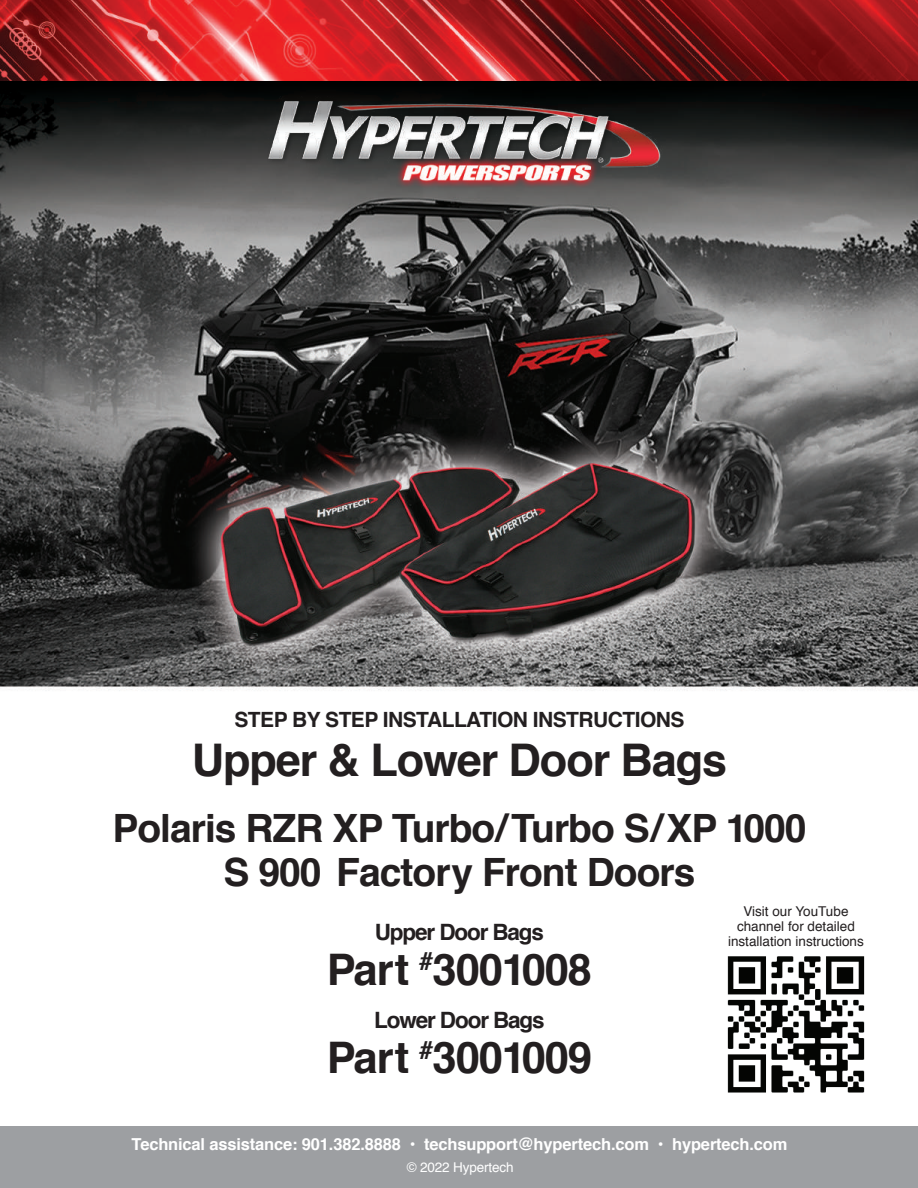
<style>
.page{position:relative;width:918px;height:1188px;background:#fff}
.page>*{position:absolute;margin:0;border:0;box-sizing:border-box;transform-origin:0 0}
.t1{font:700 45px "Helvetica";letter-spacing:-.025em;color:#231f20}
.t2{font:700 43.5px "Helvetica";letter-spacing:-.025em;color:#231f20}
.t3{font:700 39px/43.5px "Helvetica";letter-spacing:-.025em;color:#231f20;text-align:center}
.t4{font:700 22.5px "Helvetica";letter-spacing:-.05em;color:#231f20}
.t5{font:700 21px "Helvetica";letter-spacing:-.025em;color:#231f20}
.t6{font:700 16.5px "Helvetica";letter-spacing:-.01em;color:#fff}
.t7{font:13.5px/15px "Helvetica";color:#231f20;text-align:center}
.t8{font:13.5px "Helvetica";letter-spacing:-.01em;color:#fff}
</style>
<div class="page">
<img style="left:0;top:81px;width:918px;height:610px">
<img style="left:0;top:0;width:918px;height:81px">
<img style="left:262px;top:90px;width:405px;height:100px">
<img style="left:727px;top:956px;width:138px;height:137px">
<div style="left:0;top:1126px;width:918px;height:62px;background:#9d9fa2"></div>
<p class="t5" style="left:234px;top:702px;width:452px">STEP BY STEP INSTALLATION INSTRUCTIONS</p>
<h1 class="t1" style="left:192px;top:724px;width:537px">Upper &amp; Lower Door Bags</h1>
<h3 class="t3" style="left:112px;top:807px;width:696px">Polaris RZR XP Turbo/Turbo S/XP 1000<br>S 900 Factory Front Doors</h3>
<h3 class="t4" style="left:375px;top:914px;width:171px">Upper Door Bags</h3>
<h2 class="t2" style="left:327px;top:934px;width:267px">Part <sup>#</sup>3001008</h2>
<h3 class="t4" style="left:374px;top:1002px;width:172px">Lower Door Bags</h3>
<h2 class="t2" style="left:327px;top:1023px;width:267px">Part <sup>#</sup>3001009</h2>
<p class="t7" style="left:728px;top:904px;width:137px">Visit our YouTube channel for detailed installation instructions</p>
<p class="t6" style="left:132px;top:1131px;width:657px">Technical assistance: 901.382.8888 • techsupport@hypertech.com • hypertech.com</p>
<p class="t8" style="left:407px;top:1157px;width:108px">© 2022 Hypertech</p>
</div>
